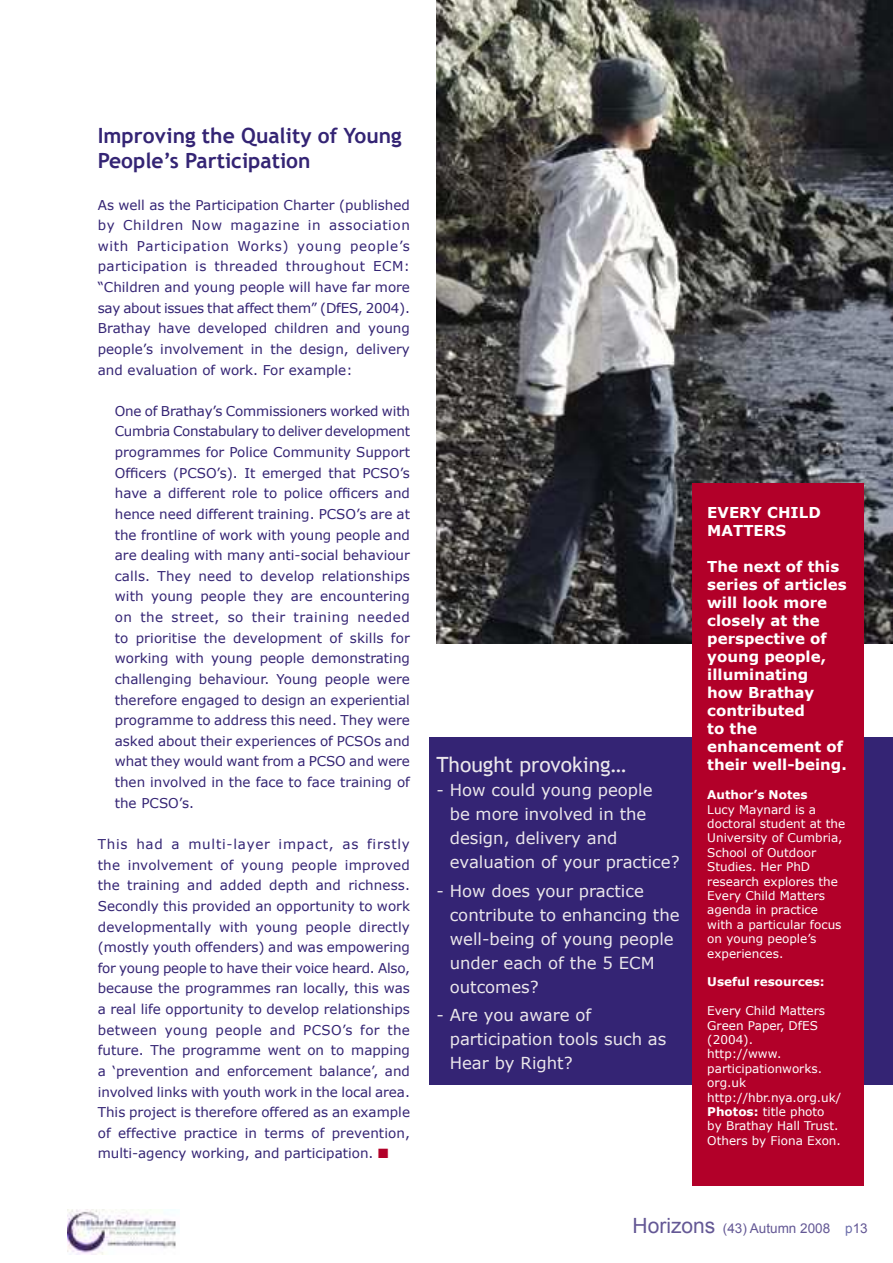
<style>
.page{position:relative;width:893px;height:1263px;background:#fff}
.page>*{position:absolute;margin:0;border:0;box-sizing:border-box;transform-origin:0 0}
.t1{font:700 21px/25.2px "Trebuchet MS";color:#342474}
.t2{font:21px "Trebuchet MS";color:#ebe7eb}
.t3{font:16.5px/24px "Verdana";color:#ebe7eb}
.t4{font:700 15px/18px "Verdana";color:#fff}
.t5{font:13.5px/20.7px "Verdana";color:#342474;text-align:justify}
.t6{font:13.5px "Arial";color:#645895}
.t7{font:12px/14.4px "Verdana";color:#fff}
.t8{font:700 12px "Verdana";color:#fff}
.s1{color:#b20029}
.s2{font-weight:700}
.s3{font-size:21px}
.s4{color:#6c6eac}
</style>
<div class="page">
<img style="left:68px;top:1209px;width:108px;height:45px">
<div style="left:429px;top:737px;width:464px;height:348px;background:#342474"></div>
<img style="left:436px;top:0;width:457px;height:643px">
<div style="left:692px;top:483px;width:171px;height:702px;background:#b20029"></div>
<h1 class="t1" style="left:98px;top:123px;width:305px">Improving the Quality of Young<br>People’s Participation</h1>
<p class="t5" style="left:98px;top:195px;width:314px">As well as the Participation Charter (published by Children Now magazine in association with Participation Works) young people’s participation is threaded throughout ECM: “Children and young people will have far more say about issues that affect them” (DfES, 2004).<br>Brathay have developed children and young people’s involvement in the design, delivery and evaluation of work. For example:</p>
<p class="t5" style="left:115px;top:401px;width:297px">One of Brathay’s Commissioners worked with Cumbria Constabulary to deliver development programmes for Police Community Support Officers (PCSO’s). It emerged that PCSO’s have a different role to police officers and hence need different training. PCSO’s are at the frontline of work with young people and are dealing with many anti-social behaviour calls. They need to develop relationships with young people they are encountering on the street, so their training needed to prioritise the development of skills for working with young people demonstrating challenging behaviour. Young people were therefore engaged to design an experiential programme to address this need. They were asked about their experiences of PCSOs and what they would want from a PCSO and were then involved in the face to face training of the PCSO’s.</p>
<p class="t5" style="left:98px;top:834px;width:314px">This had a multi-layer impact, as firstly the involvement of young people improved the training and added depth and richness.<br>Secondly this provided an opportunity to work developmentally with young people directly (mostly youth offenders) and was empowering for young people to have their voice heard. Also, because the programmes ran locally, this was a real life opportunity to develop relationships between young people and PCSO’s for the future. The programme went on to mapping a ‘prevention and enforcement balance’, and involved links with youth work in the local area.<br>This project is therefore offered as an example of effective practice in terms of prevention, multi-agency working, and participation. <span class="s1">■</span></p>
<h1 class="t2" style="left:436px;top:753px;width:191px">Thought provoking…</h1>
<p class="t3" style="left:450px;top:779px;width:231px;text-indent:-13px">- How could young people<br>be more involved in the design, delivery and evaluation of your practice?</p>
<p class="t3" style="left:450px;top:879px;width:231px;text-indent:-13px">- How does your practice contribute to enhancing the well-being of young people under each of the 5 ECM outcomes?</p>
<p class="t3" style="left:450px;top:1003px;width:218px;text-indent:-13px">- Are you aware of participation tools such as<br>Hear by Right?</p>
<p class="t4" style="left:707px;top:504px;width:115px">EVERY CHILD<br>MATTERS</p>
<p class="t4" style="left:707px;top:558px;width:141px">The next of this series of articles will look more closely at the perspective of young people, illuminating how Brathay contributed<br>to the enhancement of their well-being.</p>
<p class="t8" style="left:707px;top:788px;width:102px">Author’s Notes</p>
<p class="t7" style="left:707px;top:802px;width:140px">Lucy Maynard is a doctoral student at the<br>University of Cumbria,<br>School of Outdoor<br>Studies. Her PhD research explores the<br>Every Child Matters agenda in practice with a particular focus on young people’s experiences.</p>
<p class="t8" style="left:707px;top:975px;width:119px">Useful resources:</p>
<p class="t7" style="left:707px;top:1004px;width:136px">Every Child Matters<br>Green Paper, DfES (2004).<br>http://www. participationworks. org.uk http://hbr.nya.org.uk/<br><span class="s2">Photos:</span> title photo by Brathay Hall Trust.<br>Others by Fiona Exon.</p>
<p class="t6" style="left:633px;top:1220px;width:237px"><span class="s3">Horizons</span> (43) Autumn 2008 <span class="s4">p</span>13</p>
</div>
